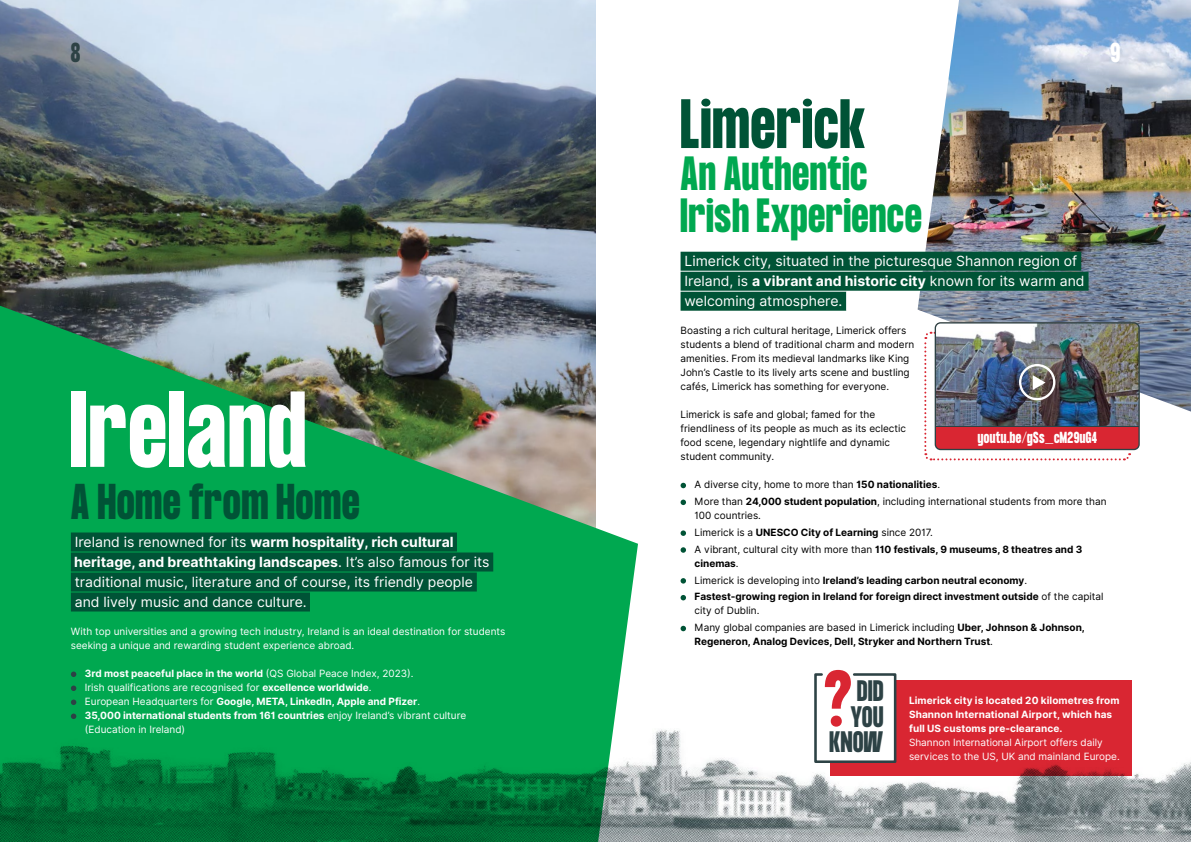
<style>
.page{position:relative;width:1191px;height:842px;background:#fff}
.page>*{position:absolute;margin:0;border:0;box-sizing:border-box;transform-origin:0 0}
.t1{font:700 94.2px "Formula Condensed";letter-spacing:.025em;color:#fff}
.t2{font:700 69.2px "Formula Condensed";color:#d92632}
.t3{font:700 61px "Formula Condensed";letter-spacing:.025em;color:#005336}
.t4{font:700 44px "Formula Condensed";letter-spacing:.025em;color:#005336}
.t5{font:700 42px/42px "Formula Condensed";letter-spacing:.025em;color:#00a850}
.t6{font:700 25.9px/25.3px "Formula Condensed";letter-spacing:.025em;color:#2d4245;text-align:right}
.t7{font:700 24px "Formula Condensed";color:#2d4245}
.t8{font:700 24px "Formula Condensed";color:#fff}
.t9{font:14px/20px "Inter";color:#fff}
.t10{font:700 14px "Formula Condensed";letter-spacing:.03em;color:#fff}
.t11{font:10px/14px "Inter";color:#000}
.t12{font:10px/14px "Inter";color:#fff}
.t13{font:700 10px/16.8px "Inter";color:#000}
.t14{font:700 10px/14px "Inter";letter-spacing:.01em;color:#fff}
.s1{font-weight:700}
.s2{font-weight:400}
</style>
<div class="page">
<img style="left:0;top:0;width:595px;height:306px">
<svg style="left:0;top:306px;width:638px;height:404px;background:#31a267"></svg>
<div style="left:71px;top:532px;width:386px;height:19px;background:#005336"></div>
<div style="left:71px;top:552px;width:422px;height:19px;background:#005336"></div>
<div style="left:71px;top:572px;width:406px;height:19px;background:#005336"></div>
<div style="left:71px;top:592px;width:239px;height:19px;background:#005336"></div>
<svg style="left:71px;top:671px;width:5px;height:6px"></svg>
<svg style="left:71px;top:685px;width:5px;height:6px"></svg>
<svg style="left:71px;top:699px;width:5px;height:6px"></svg>
<img style="left:917px;top:0;width:274px;height:412px">
<div style="left:830px;top:680px;width:301px;height:95px;background:#d92632"></div>
<svg style="left:814px;top:673px;width:83px;height:37px"></svg>
<div style="left:680px;top:252px;width:401px;height:19px;background:#005336"></div>
<div style="left:680px;top:272px;width:408px;height:19px;background:#005336"></div>
<div style="left:680px;top:292px;width:166px;height:19px;background:#005336"></div>
<svg style="left:846px;top:292px;width:1px;height:19px"></svg>
<svg style="left:680px;top:483px;width:6px;height:5px"></svg>
<svg style="left:680px;top:500px;width:6px;height:5px"></svg>
<svg style="left:680px;top:530px;width:6px;height:6px"></svg>
<svg style="left:680px;top:547px;width:6px;height:6px"></svg>
<svg style="left:680px;top:578px;width:6px;height:6px"></svg>
<svg style="left:680px;top:595px;width:6px;height:5px"></svg>
<svg style="left:680px;top:626px;width:6px;height:5px"></svg>
<img style="left:0;top:710px;width:1191px;height:132px">
<img style="left:923px;top:323px;width:216px;height:138px">
<hr style="left:935px;top:426px;width:204px;height:1px;background:#2d4245">
<div style="left:934px;top:322px;width:205px;height:128px;border:1px solid #2d4245;border-radius:5px"></div>
<h3 class="t7" style="left:71px;top:38px;width:11px">8</h3>
<h3 class="t8" style="left:1110px;top:38px;width:11px">9</h3>
<h1 class="t1" style="left:71px;top:373px;width:236px">Ireland</h1>
<h3 class="t4" style="left:71px;top:476px;width:290px">A Home from Home</h3>
<h3 class="t9" style="left:74px;top:532px;width:417px">Ireland is renowned for its <span class="s1">warm hospitality, rich cultural heritage, and breathtaking landscapes</span>. It’s also famous for its traditional music, literature and of course, its friendly people and lively music and dance culture.</h3>
<p class="t12" style="left:71px;top:624px;width:436px">With top universities and a growing tech industry, Ireland is an ideal destination for students seeking a unique and rewarding student experience abroad.</p>
<p class="t12" style="left:85px;top:666px;width:383px"><span class="s1">3rd most peaceful place in the world</span> (QS Global Peace Index, 2023).<br>Irish qualifications are recognised for <span class="s1">excellence worldwide</span>.<br>European Headquarters for <span class="s1">Google, META, LinkedIn, Apple and Pfizer</span>.<br><span class="s1">35,000 international students from 161 countries</span> enjoy Ireland’s vibrant culture (Education in Ireland)</p>
<h3 class="t3" style="left:680px;top:88px;width:186px">Limerick</h3>
<h3 class="t5" style="left:680px;top:154px;width:242px">An Authentic<br>Irish Experience</h3>
<h3 class="t9" style="left:684px;top:251px;width:401px">Limerick city, situated in the picturesque Shannon region of<br>Ireland, is <span class="s1">a vibrant and historic city</span> known for its warm and welcoming atmosphere.</h3>
<p class="t11" style="left:680px;top:324px;width:235px">Boasting a rich cultural heritage, Limerick offers students a blend of traditional charm and modern amenities. From its medieval landmarks like King John’s Castle to its lively arts scene and bustling cafés, Limerick has something for everyone.</p>
<p class="t11" style="left:680px;top:408px;width:227px">Limerick is safe and global; famed for the friendliness of its people as much as its eclectic food scene, legendary nightlife and dynamic student community.</p>
<p class="t11" style="left:694px;top:476px;width:413px;line-height:16.8px">A diverse city, home to more than <span class="s1">150 nationalities</span>.<br>More than <span class="s1">24,000 student population</span>, including international students from more than</p>
<p class="t11" style="left:694px;top:507px;width:389px;line-height:16.8px">100 countries.<br>Limerick is a <span class="s1">UNESCO City of Learning</span> since 2017.<br>A vibrant, cultural city with more than <span class="s1">110 festivals, 9 museums, 8 theatres and 3</span></p>
<p class="t13" style="left:694px;top:555px;width:410px">cinemas<span class="s2">.<br>Limerick is developing into</span> Ireland’s leading carbon neutral economy<span class="s2">.<br></span>Fastest-growing region in Ireland for foreign direct investment outside <span class="s2">of the capital</span></p>
<p class="t11" style="left:694px;top:602px;width:392px;line-height:16.8px">city of Dublin.<br>Many global companies are based in Limerick including <span class="s1">Uber, Johnson &amp; Johnson,</span></p>
<p class="t13" style="left:694px;top:633px;width:300px">Regeneron, Analog Devices, Dell, Stryker and Northern Trust<span class="s2">.</span></p>
<h3 class="t10" style="left:978px;top:429px;width:121px">youtu.be/gSs_cM29uG4</h3>
<h2 class="t2" style="left:824px;top:657px;width:29px">?</h2>
<h3 class="t6" style="left:829px;top:680px;width:55px">DID<br>YOU<br>KNOW</h3>
<p class="t14" style="left:909px;top:693px;width:212px">Limerick city is located 20 kilometres from<br>Shannon International Airport, which has full US customs pre-clearance.</p>
<p class="t12" style="left:909px;top:735px;width:212px">Shannon International Airport offers daily services to the US, UK and mainland Europe.</p>
</div>
